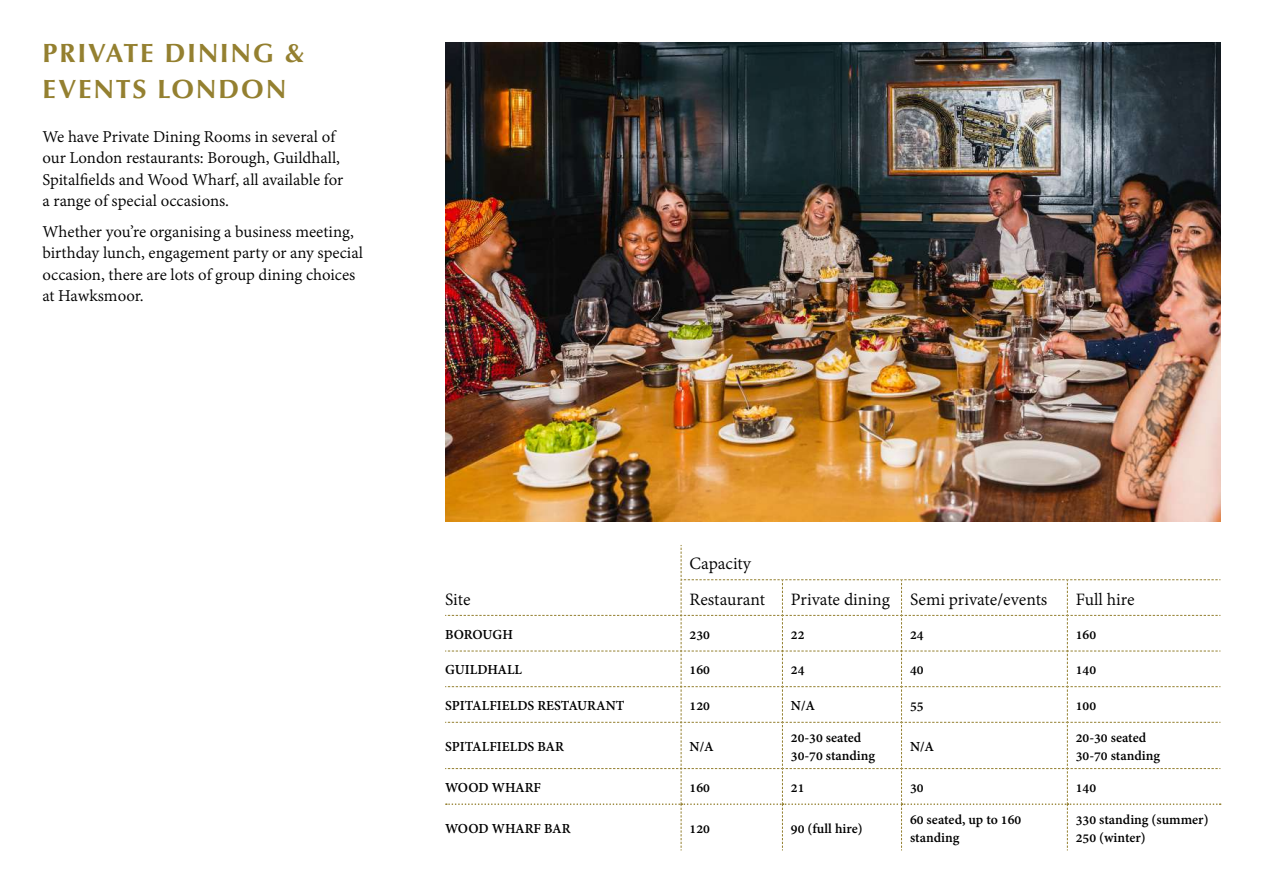
<style>
.page{position:relative;width:1263px;height:893px;background:#fff}
.page>*{position:absolute;margin:0;border:0;box-sizing:border-box;transform-origin:0 0}
.t1{font:700 27px/36px "Classico URW";letter-spacing:.08em;color:#948030}
.t2{font:18.9px "Adobe Gurmukhi";color:#000}
.t3{font:18px/21.6px "Adobe Gurmukhi";color:#000}
.t4{font:700 15px/18px "Adobe Gurmukhi";color:#000}
</style>
<div class="page">
<img style="left:445px;top:43px;width:775px;height:478px">
<svg style="left:445px;top:545px;width:776px;height:305px"></svg>
<h1 class="t1" style="left:43px;top:34px;width:263px">PRIVATE DINING &amp;<br>EVENTS LONDON</h1>
<p class="t3" style="left:43px;top:126px;width:302px">We have Private Dining Rooms in several of our London restaurants: Borough, Guildhall, Spitalfields and Wood Wharf, all available for a range of special occasions.</p>
<p class="t3" style="left:43px;top:221px;width:322px">Whether you’re organising a business meeting, birthday lunch, engagement party or any special occasion, there are lots of group dining choices at Hawksmoor.</p>
<p class="t2" style="left:690px;top:553px;width:63px">Capacity</p>
<p class="t2" style="left:445px;top:589px;width:27px">Site</p>
<p class="t2" style="left:690px;top:589px;width:77px">Restaurant</p>
<p class="t2" style="left:791px;top:589px;width:258px">Private dining Semi private/events</p>
<p class="t2" style="left:1076px;top:589px;width:60px">Full hire</p>
<p class="t4" style="left:445px;top:626px;width:69px">BOROUGH</p>
<p class="t4" style="left:690px;top:626px;width:22px">230</p>
<p class="t4" style="left:791px;top:626px;width:15px">22</p>
<p class="t4" style="left:910px;top:626px;width:15px">24</p>
<p class="t4" style="left:1076px;top:626px;width:22px">160</p>
<p class="t4" style="left:445px;top:661px;width:78px">GUILDHALL</p>
<p class="t4" style="left:690px;top:661px;width:22px">160</p>
<p class="t4" style="left:791px;top:661px;width:15px">24</p>
<p class="t4" style="left:910px;top:661px;width:15px">40</p>
<p class="t4" style="left:1076px;top:661px;width:22px">140</p>
<p class="t4" style="left:445px;top:697px;width:181px">SPITALFIELDS RESTAURANT</p>
<p class="t4" style="left:690px;top:697px;width:22px">120</p>
<p class="t4" style="left:791px;top:697px;width:26px">N/A</p>
<p class="t4" style="left:910px;top:697px;width:15px">55</p>
<p class="t4" style="left:1076px;top:697px;width:22px">100</p>
<p class="t4" style="left:445px;top:738px;width:120px">SPITALFIELDS BAR</p>
<p class="t4" style="left:690px;top:738px;width:26px">N/A</p>
<p class="t4" style="left:791px;top:729px;width:86px">20-30 seated<br>30-70 standing</p>
<p class="t4" style="left:910px;top:738px;width:26px">N/A</p>
<p class="t4" style="left:1076px;top:729px;width:86px">20-30 seated<br>30-70 standing</p>
<p class="t4" style="left:445px;top:779px;width:97px">WOOD WHARF</p>
<p class="t4" style="left:690px;top:779px;width:22px">160</p>
<p class="t4" style="left:791px;top:779px;width:15px">21</p>
<p class="t4" style="left:910px;top:779px;width:15px">30</p>
<p class="t4" style="left:1076px;top:779px;width:22px">140</p>
<p class="t4" style="left:445px;top:820px;width:127px">WOOD WHARF BAR</p>
<p class="t4" style="left:690px;top:820px;width:22px">120</p>
<p class="t4" style="left:791px;top:820px;width:73px">90 (full hire)</p>
<p class="t4" style="left:910px;top:811px;width:113px">60 seated, up to 160 standing</p>
<p class="t4" style="left:1076px;top:811px;width:134px">330 standing (summer)<br>250 (winter)</p>
</div>
